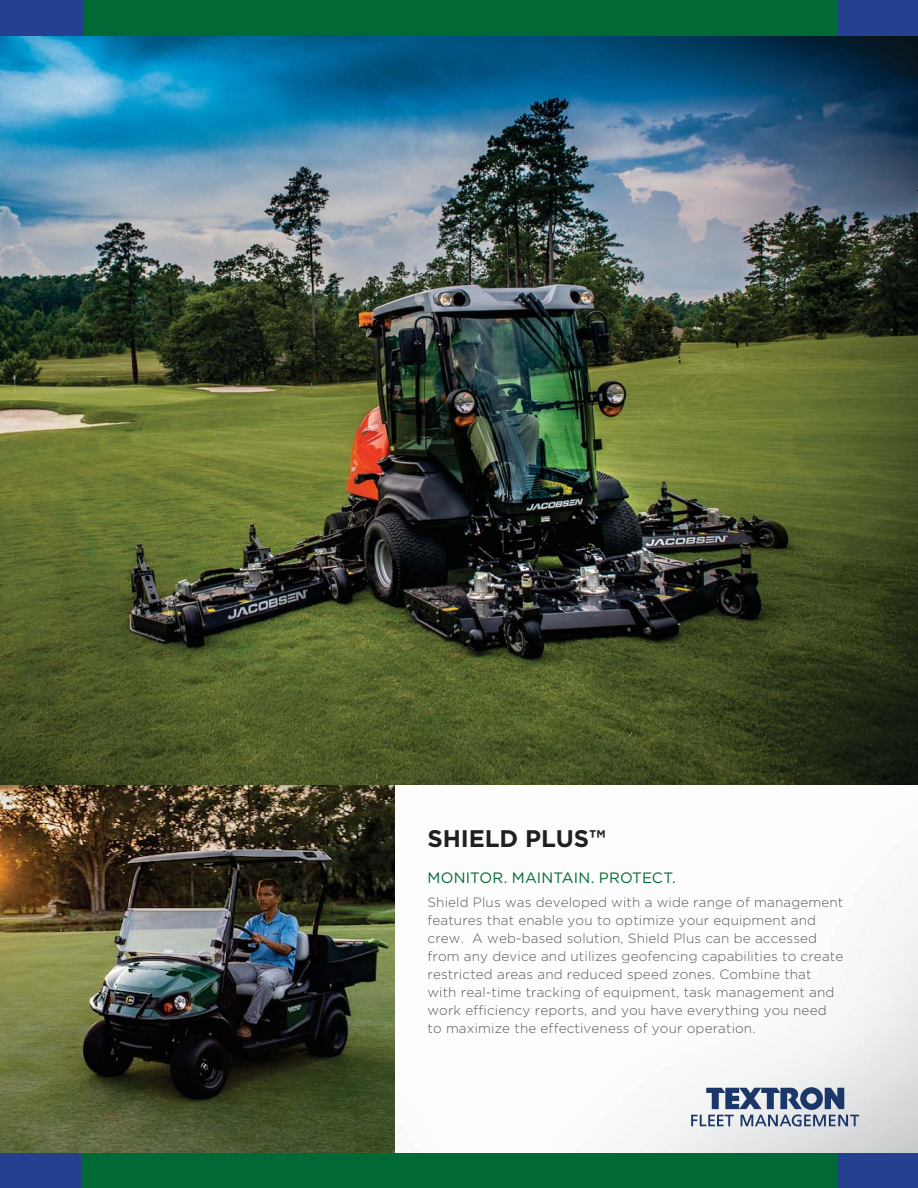
<style>
.page{position:relative;width:918px;height:1188px;background:#fff}
.page>*{position:absolute;margin:0;border:0;box-sizing:border-box;transform-origin:0 0}
.t1{font:700 24px "Gotham";letter-spacing:-.005em;color:#231f20}
.t2{font:15px "Gotham";letter-spacing:.005em;color:#006936}
.t3{font:300 13.5px/18px "Gotham";letter-spacing:.01em;color:#58595b}
</style>
<div class="page">
<img style="left:81px;top:785px;width:837px;height:369px">
<div style="left:70px;top:0;width:790px;height:39px;background:#006936"></div>
<div style="left:0;top:0;width:83px;height:38px;background:#25408e"></div>
<div style="left:839px;top:0;width:79px;height:38px;background:#25408e"></div>
<svg style="left:691px;top:1087px;width:168px;height:39px"></svg>
<div style="left:70px;top:1154px;width:790px;height:34px;background:#006936"></div>
<div style="left:0;top:1153px;width:81px;height:35px;background:#25408e"></div>
<div style="left:837px;top:1154px;width:81px;height:34px;background:#25408e"></div>
<img style="left:0;top:785px;width:394px;height:368px">
<img style="left:0;top:37px;width:918px;height:748px">
<h1 class="t1" style="left:428px;top:830px;width:180px">SHIELD PLUS™</h1>
<p class="t2" style="left:428px;top:872px;width:250px">MONITOR. MAINTAIN. PROTECT.</p>
<p class="t3" style="left:428px;top:894px;width:417px">Shield Plus was developed with a wide range of management features that enable you to optimize your equipment and crew. A web-based solution, Shield Plus can be accessed from any device and utilizes geofencing capabilities to create restricted areas and reduced speed zones. Combine that with real-time tracking of equipment, task management and work efficiency reports, and you have everything you need to maximize the effectiveness of your operation.</p>
</div>
